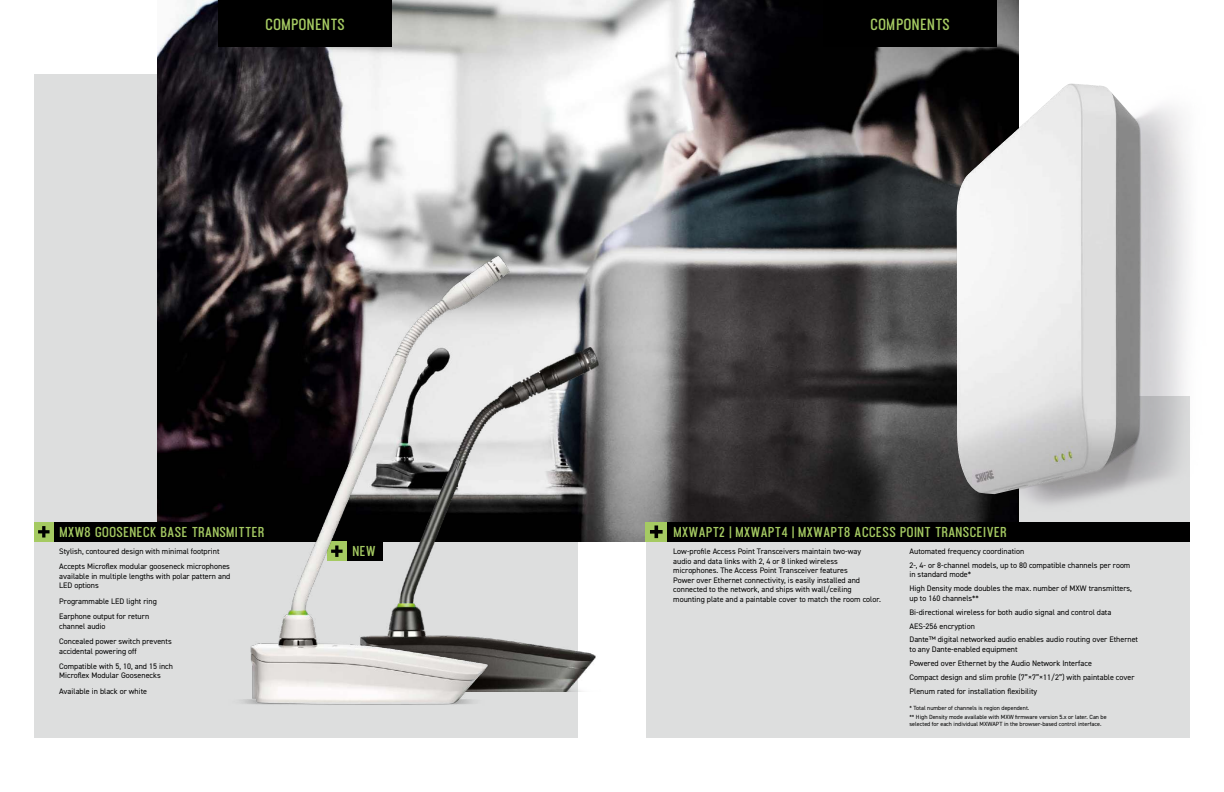
<style>
.page{position:relative;width:1224px;height:792px;background:#fff}
.page>*{position:absolute;margin:0;border:0;box-sizing:border-box;transform-origin:0 0}
.t1{font:700 14.3px "Ostrich Proper";color:#a5ca62}
.t2{font:700 12.7px "Ostrich Proper";color:#a5ca62}
.t3{font:8px/13.9px "DIN2014";color:#000}
.t4{font:6px/9.3px "DIN2014";color:#000}
</style>
<div class="page">
<div style="left:646px;top:396px;width:544px;height:342px;background:#dddede"></div>
<div style="left:34px;top:75px;width:544px;height:663px;background:#dddede"></div>
<img style="left:157px;top:0;width:862px;height:541px">
<img style="left:594px;top:347px;width:31px;height:313px">
<div style="left:218px;top:0;width:174px;height:46px;background:#000"></div>
<div style="left:823px;top:0;width:174px;height:46px;background:#000"></div>
<div style="left:54px;top:522px;width:213px;height:20px;background:#000"></div>
<div style="left:34px;top:522px;width:20px;height:20px;background:#a5ca62"></div>
<svg style="left:38px;top:526px;width:12px;height:12px"></svg>
<div style="left:667px;top:522px;width:523px;height:20px;background:#000"></div>
<div style="left:645px;top:522px;width:22px;height:20px;background:#a5ca62"></div>
<svg style="left:650px;top:525px;width:13px;height:13px"></svg>
<img style="left:889px;top:16px;width:300px;height:501px">
<img style="left:957px;top:84px;width:183px;height:410px">
<img style="left:194px;top:249px;width:400px;height:456px">
<h1 class="t1" style="left:265px;top:15px;width:81px">COMPONENTS</h1>
<h1 class="t1" style="left:870px;top:15px;width:81px">COMPONENTS</h1>
<h2 class="t2" style="left:60px;top:524px;width:207px">MXW8 GOOSENECK BASE TRANSMITTER</h2>
<p class="t3" style="left:59px;top:543px;width:172px;line-height:15.3px">Stylish, contoured design with minimal footprint<br>Accepts Microflex modular gooseneck microphones</p>
<p class="t3" style="left:59px;top:571px;width:173px;line-height:9.6px">available in multiple lengths with polar pattern and<br>LED options</p>
<p class="t3" style="left:59px;top:593px;width:99px;line-height:15.3px">Programmable LED light ring<br>Earphone output for return</p>
<p class="t3" style="left:59px;top:618px;width:114px;line-height:15.3px">channel audio<br>Concealed power switch prevents</p>
<p class="t3" style="left:59px;top:643px;width:115px;line-height:15.3px">accidental powering off<br>Compatible with 5, 10, and 15 inch</p>
<p class="t3" style="left:59px;top:668px;width:103px;line-height:15.3px">Microflex Modular Goosenecks<br>Available in black or white</p>
<h2 class="t2" style="left:353px;top:543px;width:25px">NEW</h2>
<h2 class="t2" style="left:674px;top:524px;width:335px">MXWAPT2 | MXWAPT4 | MXWAPT8 ACCESS POINT TRANSCEIVER</h2>
<p class="t3" style="left:909px;top:544px;width:222px">Automated frequency coordination<br>2-, 4- or 8-channel models, up to 80 compatible channels per room</p>
<p class="t3" style="left:909px;top:568px;width:224px">in standard mode*<br>High Density mode doubles the max. number of MXW transmitters,</p>
<p class="t3" style="left:909px;top:591px;width:230px">up to 160 channels**<br>Bi-directional wireless for both audio signal and control data AES-256 encryption<br>Dante™ digital networked audio enables audio routing over Ethernet</p>
<p class="t3" style="left:909px;top:642px;width:227px">to any Dante-enabled equipment<br>Powered over Ethernet by the Audio Network Interface<br>Compact design and slim profile (7”×7”×11/2”) with paintable cover Plenum rated for installation flexibility</p>
<p class="t4" style="left:909px;top:703px;width:199px">* Total number of channels is region dependent.<br>** High Density mode available with MXW firmware version 5.x or later. Can be</p>
<p class="t4" style="left:909px;top:719px;width:193px">selected for each individual MXWAPT in the browser-based control interface.</p>
<p class="t3" style="left:673px;top:546px;width:209px;line-height:9.6px">Low-profile Access Point Transceivers maintain two-way audio and data links with 2, 4 or 8 linked wireless microphones. The Access Point Transceiver features<br>Power over Ethernet connectivity, is easily installed and connected to the network, and ships with wall/ceiling mounting plate and a paintable cover to match the room color.</p>
</div>
